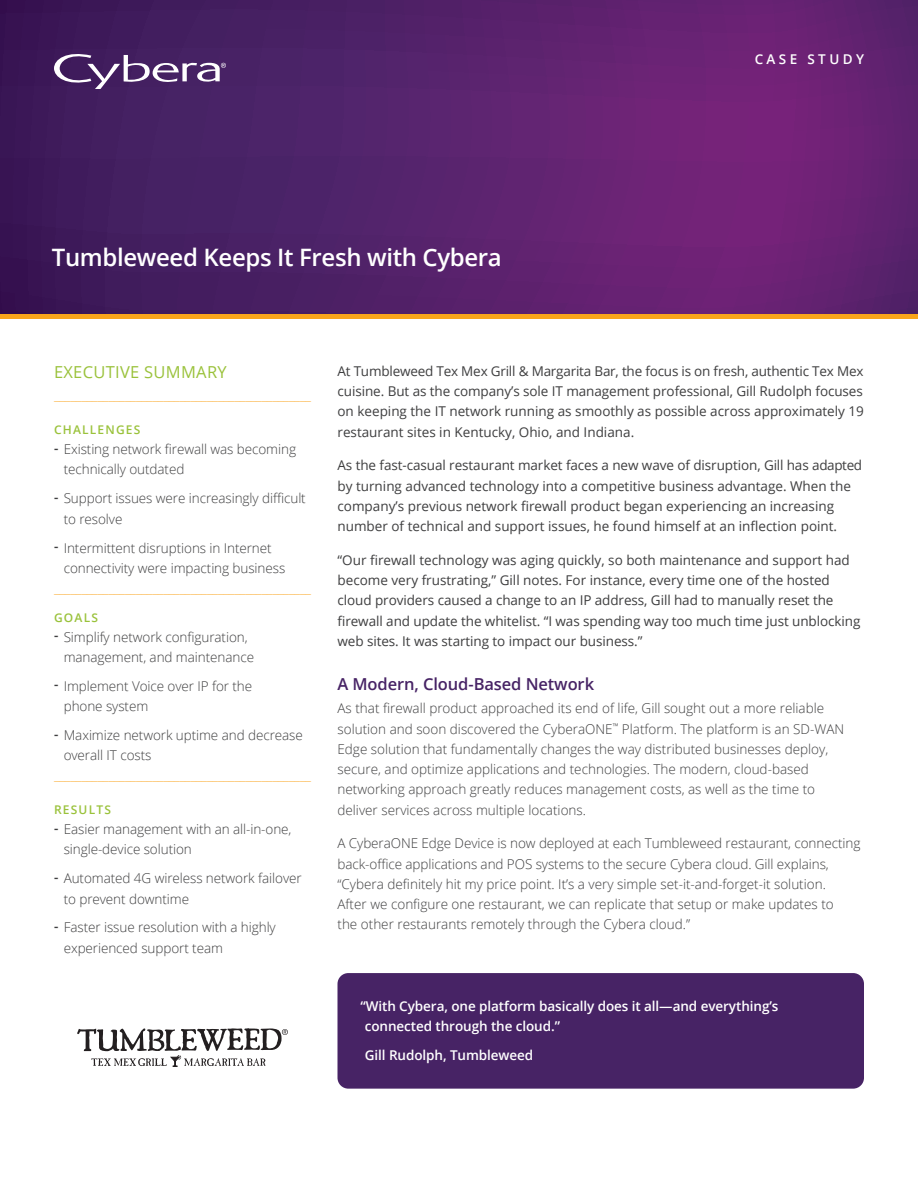
<style>
.page{position:relative;width:918px;height:1188px;background:#fff}
.page>*{position:absolute;margin:0;border:0;box-sizing:border-box;transform-origin:0 0}
.Cybera_Headline{font:600 24px "Open Sans";letter-spacing:-.015em;color:#fff}
.Cybera_Body_Subhead{font:600 16.5px "Open Sans";letter-spacing:-.005em;color:#472365}
.Cybera_Sidebar_Headl{font:16.5px "Open Sans";letter-spacing:.02em;color:#9ac23b}
.Cybera_Intro{font:13.5px/20.2px "Open Sans";color:#3e3e3f}
.Cybera_Body{font:300 13.5px/20.2px "Open Sans";color:#3e3e3f}
.Cybera_Sidebar_Bulle{font:300 13.5px/20.2px "Open Sans";letter-spacing:-.005em;color:#3e3e3f}
.Cybera_Body_Bullets{font:300 13.5px "Open Sans";color:#fbad33}
.Cybera_Quote{font:600 13.5px/20.2px "Open Sans";letter-spacing:-.005em;color:#fff}
.Cybera_Sidebar_Bulle-2{font:300 13.5px "Open Sans";color:#fbad33}
.Cybera_Quote_Author{font:600 13.5px "Open Sans";letter-spacing:-.005em;color:#fff}
.Cybera_Document_Type{font:600 13.5px "Open Sans";letter-spacing:.25em;color:#fff}
.Cybera_Sidebar_Subhe{font:600 12px "Open Sans";letter-spacing:.1em;color:#9ac23b}
.s1{font-weight:600}
</style>
<div class="page">
<svg style="left:0;top:0;width:918px;height:314px;background:#57206b"></svg>
<svg style="left:54px;top:54px;width:172px;height:35px;background:#684b80"></svg>
<div style="left:0;top:314px;width:918px;height:5px;background:#f9a51b"></div>
<svg style="left:77px;top:1028px;width:211px;height:39px"></svg>
<div style="left:337px;top:973px;width:527px;height:116px;background:#472365;border-radius:11px"></div>
<p class="Cybera_Headline" style="left:52px;top:241px;width:452px">Tumbleweed Keeps It Fresh with Cybera</p>
<p class="Cybera_Document_Type" style="left:755px;top:50px;width:111px">CASE STUDY</p>
<p class="Cybera_Sidebar_Headl" style="left:54px;top:361px;width:174px">EXECUTIVE SUMMARY</p>
<p class="Cybera_Body_Bullets" style="left:54px;top:386px;width:259px">_______________________________________________</p>
<p class="Cybera_Sidebar_Subhe" style="left:54px;top:421px;width:88px">CHALLENGES</p>
<p class="Cybera_Sidebar_Bulle" style="left:64px;top:439px;width:234px;text-indent:-10px"><span class="s1">-</span> Existing network firewall was becoming technically outdated</p>
<p class="Cybera_Sidebar_Bulle" style="left:64px;top:488px;width:244px;text-indent:-10px"><span class="s1">-</span> Support issues were increasingly difficult to resolve</p>
<p class="Cybera_Sidebar_Bulle" style="left:64px;top:537px;width:223px;text-indent:-10px"><span class="s1">-</span> Intermittent disruptions in Internet connectivity were impacting business</p>
<p class="Cybera_Sidebar_Bulle-2" style="left:54px;top:578px;width:259px">_______________________________________________</p>
<p class="Cybera_Sidebar_Subhe" style="left:54px;top:609px;width:45px">GOALS</p>
<p class="Cybera_Sidebar_Bulle" style="left:64px;top:626px;width:192px;text-indent:-10px"><span class="s1">-</span> Simplify network configuration, management, and maintenance</p>
<p class="Cybera_Sidebar_Bulle" style="left:64px;top:676px;width:190px;text-indent:-10px"><span class="s1">-</span> Implement Voice over IP for the phone system</p>
<p class="Cybera_Sidebar_Bulle" style="left:64px;top:725px;width:241px;text-indent:-10px"><span class="s1">-</span> Maximize network uptime and decrease overall IT costs</p>
<p class="Cybera_Body_Bullets" style="left:54px;top:766px;width:259px">_______________________________________________</p>
<p class="Cybera_Sidebar_Subhe" style="left:54px;top:801px;width:58px">RESULTS</p>
<p class="Cybera_Sidebar_Bulle" style="left:64px;top:819px;width:229px;text-indent:-10px"><span class="s1">-</span> Easier management with an all-in-one, single-device solution</p>
<p class="Cybera_Sidebar_Bulle" style="left:64px;top:868px;width:240px;text-indent:-10px"><span class="s1">-</span> Automated 4G wireless network failover to prevent downtime</p>
<p class="Cybera_Sidebar_Bulle" style="left:64px;top:917px;width:214px;text-indent:-10px"><span class="s1">-</span> Faster issue resolution with a highly experienced support team</p>
<p class="Cybera_Intro" style="left:338px;top:361px;width:528px;text-align:justify">At Tumbleweed Tex Mex Grill &amp; Margarita Bar, the focus is on fresh, authentic Tex Mex cuisine. But as the company’s sole IT management professional, Gill Rudolph focuses on keeping the IT network running as smoothly as possible across approximately 19 restaurant sites in Kentucky, Ohio, and Indiana.</p>
<p class="Cybera_Intro" style="left:338px;top:455px;width:526px">As the fast-casual restaurant market faces a new wave of disruption, Gill has adapted by turning advanced technology into a competitive business advantage. When the company’s previous network firewall product began experiencing an increasing number of technical and support issues, he found himself at an inflection point.</p>
<p class="Cybera_Intro" style="left:338px;top:550px;width:525px">“Our firewall technology was aging quickly, so both maintenance and support had become very frustrating,” Gill notes. For instance, every time one of the hosted cloud providers caused a change to an IP address, Gill had to manually reset the firewall and update the whitelist. “I was spending way too much time just unblocking web sites. It was starting to impact our business.”</p>
<p class="Cybera_Body_Subhead" style="left:338px;top:673px;width:258px">A Modern, Cloud-Based Network</p>
<p class="Cybera_Body" style="left:338px;top:698px;width:508px">As that firewall product approached its end of life, Gill sought out a more reliable solution and soon discovered the CyberaONE<sup>™</sup> Platform. The platform is an SD-WAN Edge solution that fundamentally changes the way distributed businesses deploy, secure, and optimize applications and technologies. The modern, cloud-based networking approach greatly reduces management costs, as well as the time to deliver services across multiple locations.</p>
<p class="Cybera_Body" style="left:338px;top:833px;width:524px">A CyberaONE Edge Device is now deployed at each Tumbleweed restaurant, connecting back-office applications and POS systems to the secure Cybera cloud. Gill explains, “Cybera definitely hit my price point. It’s a very simple set-it-and-forget-it solution.<br>After we configure one restaurant, we can replicate that setup or make updates to<br>the other restaurants remotely through the Cybera cloud.”</p>
<p class="Cybera_Quote" style="left:365px;top:996px;width:415px;text-indent:-4px">“With Cybera, one platform basically does it all—and everything’s connected through the cloud.”</p>
<p class="Cybera_Quote_Author" style="left:365px;top:1046px;width:170px">Gill Rudolph, Tumbleweed</p>
</div>
